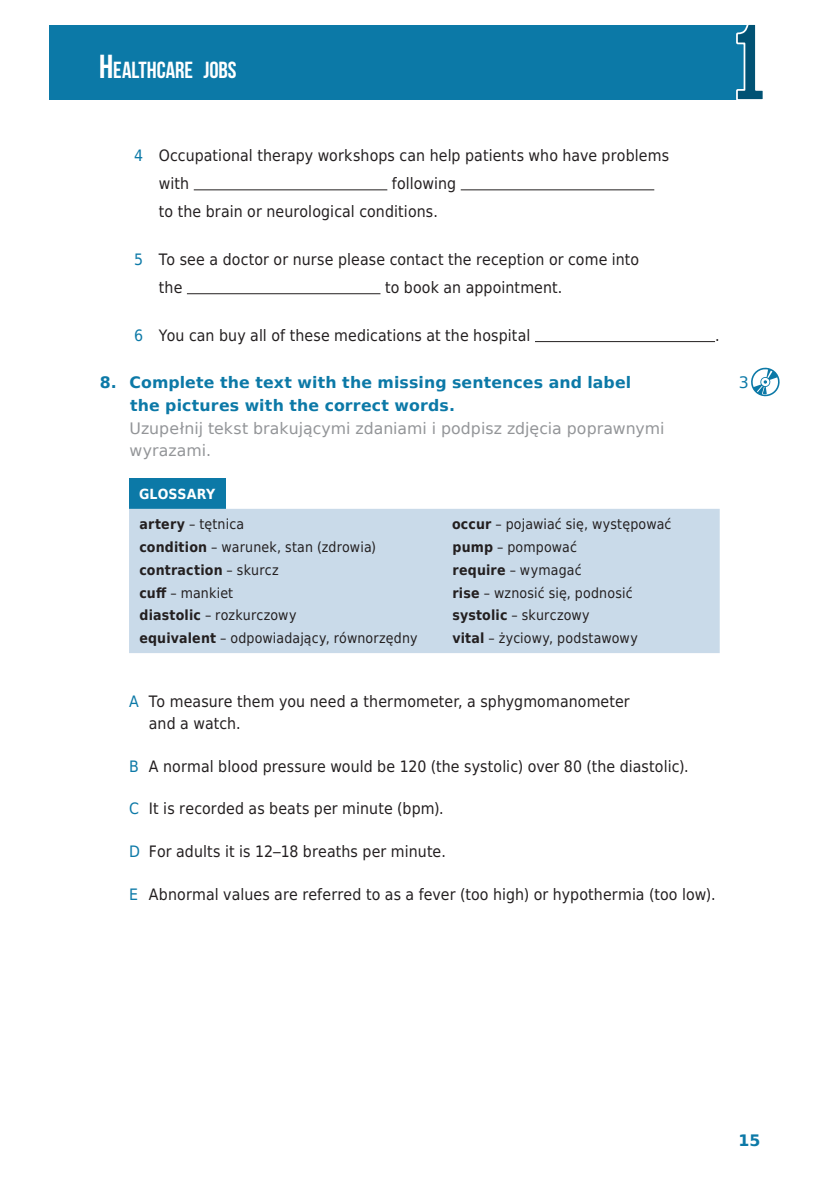
<style>
.page{position:relative;width:819px;height:1191px;background:#fff}
.page>*{position:absolute;margin:0;border:0;box-sizing:border-box;transform-origin:0 0}
.t1{font:700 23.28px "Bebas Neue";color:#fff}
.t2{font:15.75px/28px "DejaVu Sans Condensed";letter-spacing:.01em;color:#231f20}
.t3{font:700 15.75px/22.8px "DejaVu Sans";letter-spacing:.01em;color:#0c79a7}
.t4{font:15.75px/22.8px "DejaVu Sans";color:#939598}
.t5{font:15.75px "DejaVu Sans";color:#0c79a7}
.t6{font:14px/22.8px "DejaVu Sans Condensed";letter-spacing:.01em;color:#231f20}
.t7{font:700 14px/30.4px "DejaVu Sans Condensed";letter-spacing:.01em;color:#fff}
.s1{font-size:33.25px}
.s2{color:#0c79a7}
.s3{color:#231f20}
.s4{font-weight:400;color:#231f20}
.s5{font-weight:700}
</style>
<div class="page">
<div style="left:50px;top:25px;width:702px;height:74px;background:#0c79a7"></div>
<svg style="left:735px;top:24px;width:28px;height:76px"></svg>
<hr style="left:194px;top:189px;width:193px;height:1px;background:#231f20">
<hr style="left:460px;top:189px;width:194px;height:1px;background:#231f20">
<hr style="left:187px;top:293px;width:193px;height:1px;background:#231f20">
<hr style="left:535px;top:341px;width:180px;height:1px;background:#231f20">
<div style="left:129px;top:478px;width:97px;height:31px;background:#0c79a7"></div>
<div style="left:129px;top:509px;width:590px;height:144px;background:#c9dae9"></div>
<svg style="left:751px;top:367px;width:29px;height:30px"></svg>
<h1 class="t1" style="left:99px;top:57px;width:139px"><span class="s1">H</span>EALTHCARE JOBS</h1>
<p class="t2" style="left:159px;top:141px;width:512px;text-indent:-25px"><span class="s2">4</span> Occupational therapy workshops can help patients who have problems with</p>
<p class="t2" style="left:159px;top:169px;width:299px;text-indent:233px">following to the brain or neurological conditions.</p>
<p class="t2" style="left:159px;top:245px;width:482px;text-indent:-25px"><span class="s2">5</span> To see a doctor or nurse please contact the reception or come into the</p>
<p class="t2" style="left:385px;top:273px;width:179px">to book an appointment.</p>
<p class="t2" style="left:134px;top:320px;width:398px"><span class="s2">6</span> You can buy all of these medications at the hospital</p>
<p class="t2" style="left:715px;top:320px;width:6px">.</p>
<p class="t3" style="left:130px;top:371px;width:503px;text-indent:-30px">8. Complete the text with the missing sentences and label the pictures with the correct words.</p>
<p class="t4" style="left:129px;top:416px;width:536px">Uzupełnij tekst brakującymi zdaniami i podpisz zdjęcia poprawnymi wyrazami.</p>
<p class="t7" style="left:139px;top:478px;width:107px">GLOSSARY <span class="s3">artery</span> <span class="s4">– tętnica</span></p>
<p class="t6" style="left:139px;top:535px;width:279px"><span class="s5">condition</span> – warunek, stan (zdrowia) <span class="s5">contraction</span> – skurcz<br><span class="s5">cuff</span> – mankiet<br><span class="s5">diastolic</span> – rozkurczowy<br><span class="s5">equivalent</span> – odpowiadający, równorzędny</p>
<p class="t6" style="left:452px;top:512px;width:221px"><span class="s5">occur</span> – pojawiać się, występować <span class="s5">pump</span> – pompować<br><span class="s5">require</span> – wymagać<br><span class="s5">rise</span> – wznosić się, podnosić <span class="s5">systolic</span> – skurczowy<br><span class="s5">vital</span> – życiowy, podstawowy</p>
<p class="t2" style="left:149px;top:689px;width:482px;line-height:22.8px;text-indent:-20px"><span class="s2">A</span> To measure them you need a thermometer, a sphygmomanometer and a watch.</p>
<p class="t2" style="left:129px;top:752px;width:561px"><span class="s2">B</span> A normal blood pressure would be 120 (the systolic) over 80 (the diastolic).</p>
<p class="t2" style="left:129px;top:794px;width:316px"><span class="s2">C</span> It is recorded as beats per minute (bpm).</p>
<p class="t2" style="left:129px;top:837px;width:318px"><span class="s2">D</span> For adults it is 12‒18 breaths per minute.</p>
<p class="t2" style="left:129px;top:879px;width:588px"><span class="s2">E</span> Abnormal values are referred to as a fever (too high) or hypothermia (too low).</p>
<p class="t5" style="left:738px;top:368px;width:12px">3</p>
<p class="t3" style="left:738px;top:1128px;width:23px">15</p>
</div>
